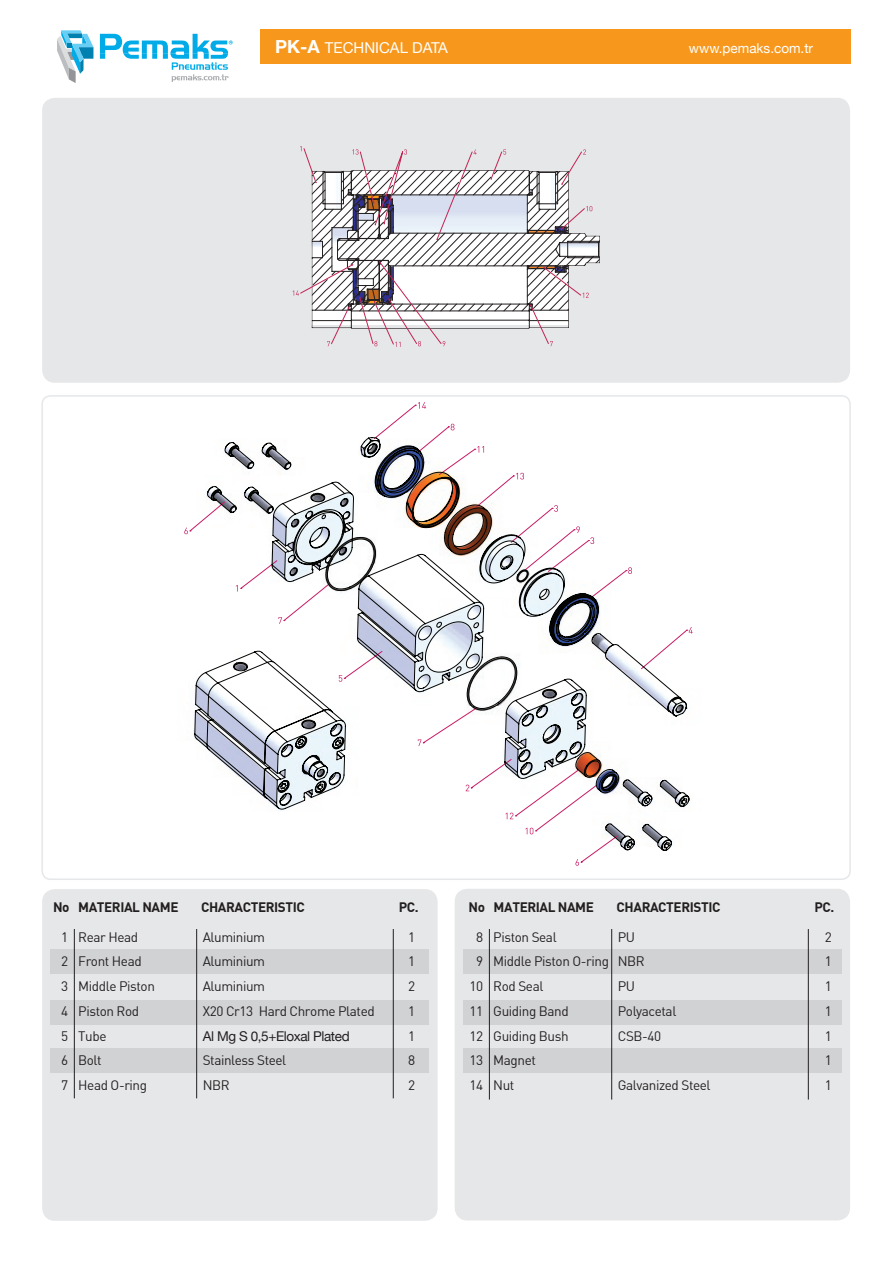
<style>
.page{position:relative;width:893px;height:1263px;background:#fff}
.page>*{position:absolute;margin:0;border:0;box-sizing:border-box;transform-origin:0 0}
.t1{font:15px "Helvetica Neue";color:#fff}
._6_li_tablo{font:13.5px "DINTR";letter-spacing:-.03em;color:#231f20}
._6_li_tablo-2{font:13.5px "DINTR Bold";letter-spacing:-.03em;color:#231f20}
._6_li_tablo-3{font:13.5px "Helvetica Neue";letter-spacing:-.03em;color:#231f20}
.t2{font:13.5px "Helvetica Neue";color:#fff}
.s1{font-weight:700;font-size:18px}
</style>
<div class="page">
<div style="left:260px;top:30px;width:590px;height:34px;background:#f7981d"></div>
<svg style="left:57px;top:30px;width:36px;height:53px"></svg>
<svg style="left:100px;top:34px;width:133px;height:48px"></svg>
<div style="left:42px;top:889px;width:396px;height:332px;background:#e6e7e9;border-radius:13px"></div>
<div style="left:455px;top:889px;width:395px;height:331px;background:#e6e7e9;border-radius:13px"></div>
<div style="left:50px;top:949px;width:379px;height:25px;background:#d1d2d4"></div>
<div style="left:463px;top:949px;width:379px;height:25px;background:#d1d2d4"></div>
<div style="left:42px;top:98px;width:808px;height:285px;background:#e6e7e9;border-radius:13px"></div>
<svg style="left:690px;top:627px;width:3px;height:6px"></svg>
<svg style="left:184px;top:528px;width:4px;height:6px"></svg>
<svg style="left:194px;top:437px;width:496px;height:414px"></svg>
<svg style="left:585px;top:206px;width:15px;height:92px"></svg>
<svg style="left:293px;top:290px;width:6px;height:6px"></svg>
<svg style="left:300px;top:148px;width:285px;height:197px"></svg>
<div style="left:463px;top:1000px;width:379px;height:25px;background:#d1d2d4"></div>
<div style="left:50px;top:1000px;width:379px;height:25px;background:#d1d2d4"></div>
<div style="left:463px;top:1048px;width:379px;height:25px;background:#d1d2d4"></div>
<hr style="left:489px;top:929px;width:1px;height:170px;background:#231f20">
<hr style="left:611px;top:929px;width:1px;height:170px;background:#231f20">
<hr style="left:808px;top:929px;width:1px;height:170px;background:#231f20">
<div style="left:50px;top:1048px;width:379px;height:25px;background:#d1d2d4"></div>
<hr style="left:74px;top:929px;width:1px;height:169px;background:#231f20">
<hr style="left:196px;top:929px;width:1px;height:169px;background:#231f20">
<hr style="left:393px;top:929px;width:1px;height:169px;background:#231f20">
<p class="t1" style="left:275px;top:39px;width:147px"><span class="s1">PK-A</span> TECHNICAL DATA</p>
<p class="t2" style="left:689px;top:40px;width:126px">www.pemaks.com.tr</p>
<p class="_6_li_tablo-2" style="left:53px;top:899px;width:127px">No MATERIAL NAME</p>
<p class="_6_li_tablo-2" style="left:201px;top:899px;width:105px">CHARACTERISTIC</p>
<p class="_6_li_tablo-2" style="left:399px;top:899px;width:21px">PC.</p>
<p class="_6_li_tablo-2" style="left:468px;top:899px;width:127px">No MATERIAL NAME</p>
<p class="_6_li_tablo-2" style="left:617px;top:899px;width:105px">CHARACTERISTIC</p>
<p class="_6_li_tablo-2" style="left:814px;top:899px;width:21px">PC.</p>
<p class="_6_li_tablo" style="left:476px;top:928px;width:82px">8 Piston Seal</p>
<p class="_6_li_tablo" style="left:618px;top:928px;width:19px">PU</p>
<p class="_6_li_tablo" style="left:825px;top:928px;width:9px">2</p>
<p class="_6_li_tablo" style="left:476px;top:953px;width:170px">9 Middle Piston O-ring NBR</p>
<p class="_6_li_tablo" style="left:825px;top:953px;width:9px">1</p>
<p class="_6_li_tablo" style="left:469px;top:978px;width:75px">10 Rod Seal</p>
<p class="_6_li_tablo" style="left:618px;top:978px;width:19px">PU</p>
<p class="_6_li_tablo" style="left:825px;top:978px;width:9px">1</p>
<p class="_6_li_tablo" style="left:469px;top:1002px;width:101px">11 Guiding Band</p>
<p class="_6_li_tablo" style="left:618px;top:1002px;width:60px">Polyacetal</p>
<p class="_6_li_tablo" style="left:825px;top:1002px;width:9px">1</p>
<p class="_6_li_tablo" style="left:469px;top:1027px;width:101px">12 Guiding Bush</p>
<p class="_6_li_tablo" style="left:618px;top:1027px;width:45px">CSB-40</p>
<p class="_6_li_tablo" style="left:825px;top:1027px;width:9px">1</p>
<p class="_6_li_tablo" style="left:469px;top:1052px;width:68px">13 Magnet</p>
<p class="_6_li_tablo" style="left:825px;top:1052px;width:9px">1</p>
<p class="_6_li_tablo" style="left:469px;top:1077px;width:46px">14 Nut</p>
<p class="_6_li_tablo" style="left:618px;top:1077px;width:94px">Galvanized Steel</p>
<p class="_6_li_tablo" style="left:825px;top:1077px;width:9px">1</p>
<p class="_6_li_tablo" style="left:61px;top:928px;width:79px">1 Rear Head</p>
<p class="_6_li_tablo" style="left:203px;top:928px;width:64px">Aluminium</p>
<p class="_6_li_tablo" style="left:408px;top:928px;width:9px">1</p>
<p class="_6_li_tablo" style="left:61px;top:953px;width:82px">2 Front Head</p>
<p class="_6_li_tablo" style="left:203px;top:953px;width:64px">Aluminium</p>
<p class="_6_li_tablo" style="left:408px;top:953px;width:9px">1</p>
<p class="_6_li_tablo" style="left:61px;top:978px;width:95px">3 Middle Piston</p>
<p class="_6_li_tablo" style="left:203px;top:978px;width:64px">Aluminium</p>
<p class="_6_li_tablo" style="left:408px;top:978px;width:9px">2</p>
<p class="_6_li_tablo" style="left:61px;top:1002px;width:80px">4 Piston Rod</p>
<p class="_6_li_tablo" style="left:203px;top:1002px;width:173px">X20 Cr13 Hard Chrome Plated</p>
<p class="_6_li_tablo" style="left:408px;top:1002px;width:9px">1</p>
<p class="_6_li_tablo" style="left:61px;top:1027px;width:47px">5 Tube</p>
<p class="_6_li_tablo-3" style="left:203px;top:1028px;width:148px">Al Mg S 0,5+Eloxal Plated</p>
<p class="_6_li_tablo" style="left:408px;top:1027px;width:9px">1</p>
<p class="_6_li_tablo" style="left:61px;top:1052px;width:42px">6 Bolt</p>
<p class="_6_li_tablo" style="left:203px;top:1052px;width:85px">Stainless Steel</p>
<p class="_6_li_tablo" style="left:408px;top:1052px;width:9px">8</p>
<p class="_6_li_tablo" style="left:61px;top:1077px;width:88px">7 Head O-ring</p>
<p class="_6_li_tablo" style="left:203px;top:1077px;width:28px">NBR</p>
<p class="_6_li_tablo" style="left:408px;top:1077px;width:9px">2</p>
</div>
